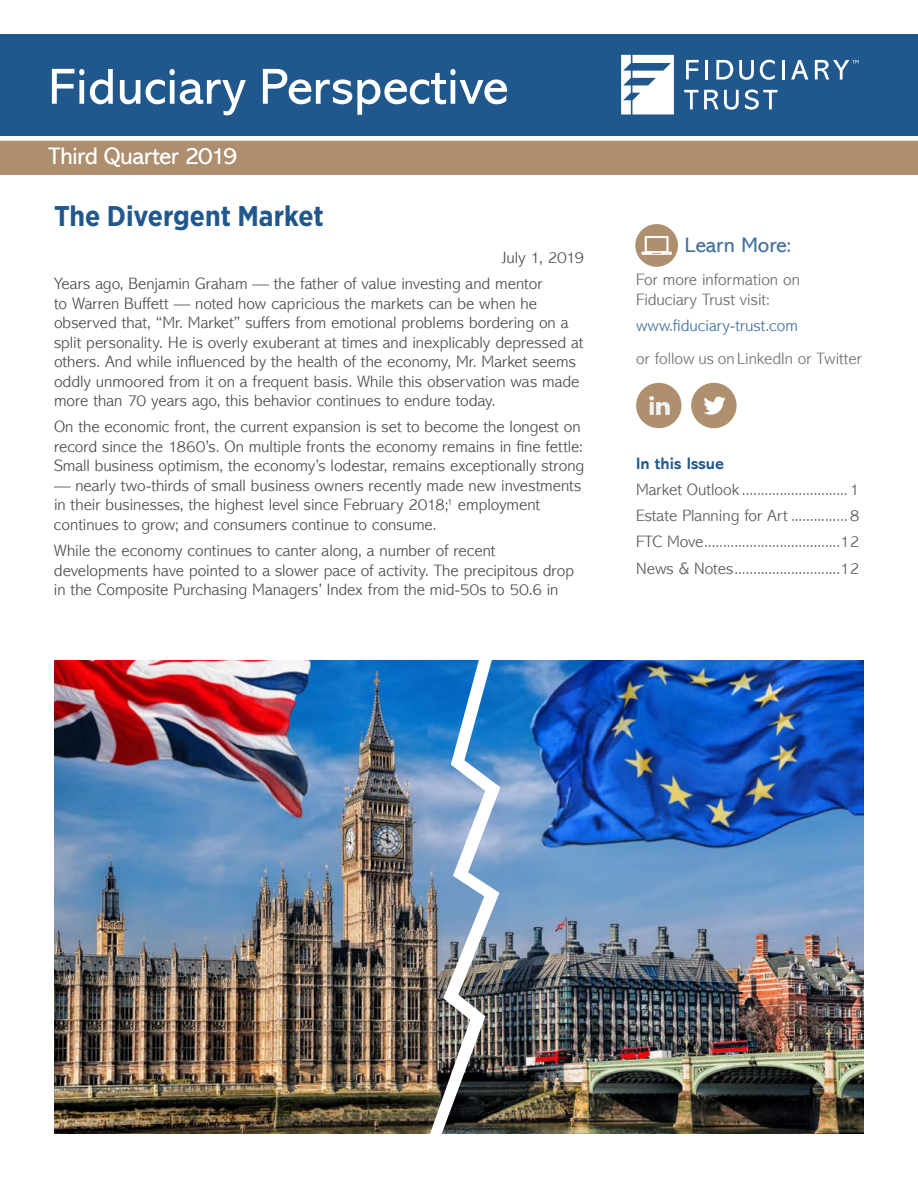
<style>
.page{position:relative;width:918px;height:1188px;background:#fff}
.page>*{position:absolute;margin:0;border:0;box-sizing:border-box;transform-origin:0 0}
.t1{font:51px "Abadi MT Std";color:#fff}
.t2{font:700 28.5px "Gotham Narrow";color:#20588d}
.t3{font:24px "Abadi MT Std";letter-spacing:-.025em;color:#fff}
.t4{font:21px "Abadi MT Std";color:#20588d}
.t5{font:300 16.5px/19.5px "Abadi MT Std";color:#4d4d4f}
.t6{font:300 16.5px/26.2px "Abadi MT Std";color:#58595b;text-align:justify}
.t7{font:300 16.5px "Abadi MT Std";color:#20588d}
.t8{font:700 16.5px "Abadi MT Std";color:#20588d}
</style>
<div class="page">
<div style="left:0;top:35px;width:918px;height:101px;background:#20588d"></div>
<svg style="left:621px;top:55px;width:53px;height:59px"></svg>
<svg style="left:686px;top:60px;width:13px;height:20px"></svg>
<hr style="left:706px;top:60px;width:2px;height:20px;background:#fff">
<svg style="left:716px;top:60px;width:17px;height:20px"></svg>
<svg style="left:739px;top:60px;width:15px;height:20px"></svg>
<svg style="left:760px;top:60px;width:15px;height:20px"></svg>
<hr style="left:782px;top:60px;width:3px;height:20px;background:#fff">
<svg style="left:791px;top:60px;width:17px;height:20px"></svg>
<svg style="left:684px;top:90px;width:14px;height:19px"></svg>
<svg style="left:704px;top:90px;width:14px;height:19px"></svg>
<svg style="left:724px;top:90px;width:15px;height:20px"></svg>
<svg style="left:745px;top:89px;width:32px;height:21px"></svg>
<svg style="left:815px;top:60px;width:44px;height:20px"></svg>
<div style="left:0;top:141px;width:918px;height:34px;background:#ad8f6f"></div>
<div style="left:635px;top:224px;width:43px;height:43px;background:#ae906f;border-radius:50%"></div>
<svg style="left:641px;top:236px;width:31px;height:19px"></svg>
<div style="left:636px;top:383px;width:45px;height:45px;background:#ae906f;border-radius:50%"></div>
<svg style="left:649px;top:396px;width:21px;height:19px"></svg>
<div style="left:691px;top:383px;width:46px;height:45px;background:#ae906f;border-radius:50%"></div>
<svg style="left:704px;top:397px;width:22px;height:18px"></svg>
<img style="left:54px;top:661px;width:810px;height:473px">
<img style="left:428px;top:660px;width:72px;height:474px">
<h1 class="t1" style="left:49px;top:59px;width:461px">Fiduciary Perspective</h1>
<h3 class="t3" style="left:49px;top:143px;width:190px">Third Quarter 2019</h3>
<h2 class="t2" style="left:54px;top:198px;width:271px">The Divergent Market</h2>
<p class="t5" style="left:54px;top:245px;width:532px;line-height:26.2px;text-indent:448px">July 1, 2019<br>Years ago, Benjamin Graham — the father of value investing and mentor</p>
<p class="t5" style="left:54px;top:294px;width:531px">to Warren Buffett — noted how capricious the markets can be when he observed that, “Mr. Market” suffers from emotional problems bordering on a split personality. He is overly exuberant at times and inexplicably depressed at others. And while influenced by the health of the economy, Mr. Market seems oddly unmoored from it on a frequent basis. While this observation was made more than 70 years ago, this behavior continues to endure today.</p>
<p class="t5" style="left:54px;top:417px;width:532px">On the economic front, the current expansion is set to become the longest on record since the 1860’s. On multiple fronts the economy remains in fine fettle:<br>Small business optimism, the economy’s lodestar, remains exceptionally strong</p>
<p class="t5" style="left:54px;top:476px;width:529px">— nearly two-thirds of small business owners recently made new investments in their businesses, the highest level since February 2018;<sup>1</sup> employment continues to grow; and consumers continue to consume.</p>
<p class="t5" style="left:54px;top:541px;width:522px">While the economy continues to canter along, a number of recent developments have pointed to a slower pace of activity. The precipitous drop in the Composite Purchasing Managers’ Index from the mid-50s to 50.6 in</p>
<p class="t4" style="left:685px;top:234px;width:108px">Learn More:</p>
<p class="t5" style="left:636px;top:270px;width:165px">For more information on<br>Fiduciary Trust visit:</p>
<p class="t7" style="left:636px;top:316px;width:163px">www.fiduciary-trust.com</p>
<p class="t6" style="left:636px;top:346px;width:227px">or follow us on LinkedIn or Twitter</p>
<p class="t8" style="left:636px;top:453px;width:89px">In this Issue</p>
<p class="t6" style="left:636px;top:476px;width:225px">Market Outlook ............................1<br>Estate Planning for Art ...............8<br>FTC Move....................................12<br>News &amp; Notes............................12</p>
</div>
